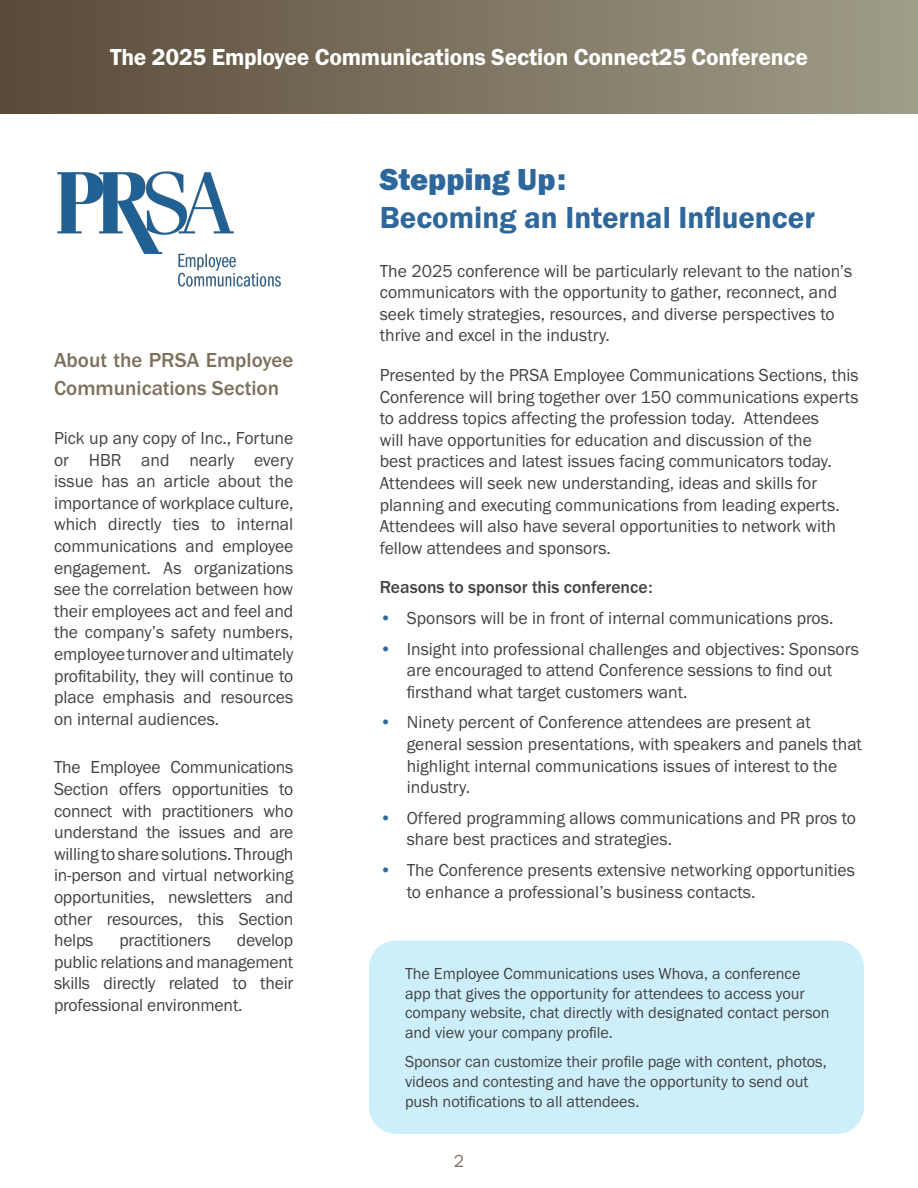
<style>
.page{position:relative;width:918px;height:1188px;background:#fff}
.page>*{position:absolute;margin:0;border:0;box-sizing:border-box;transform-origin:0 0}
.t1{font:31.5px/37.8px "Franklin Gothic URW Dem";color:#2e679b}
.t2{font:24px "Franklin Gothic URW Dem";letter-spacing:-.01em;color:#fff}
.t3{font:500 21px/28.5px "Franklin Gothic URW";color:#7d715e}
.t4{font:18px/21.6px "Franklin Gothic URW Boo";color:#434343}
.t5{font:500 18px "Franklin Gothic URW";color:#434343}
.t6{font:18px "Franklin Gothic URW Boo";color:#7d715e}
.t7{font:16.5px/19.8px "Franklin Gothic URW Boo";color:#434343}
.s1{font-family:"Franklin Gothic URW Hea"}
.s2{font-family:"Franklin Gothic URW";font-weight:500;color:#2e679b}
</style>
<div class="page">
<img style="left:57px;top:171px;width:224px;height:116px">
<div style="left:0;top:0;width:918px;height:113px;background:linear-gradient(to right,#5a4a38,#9f9d88)"></div>
<div style="left:369px;top:940px;width:495px;height:194px;background:#cdeffb;border-radius:27px"></div>
<h2 class="t2" style="left:110px;top:42px;width:699px">The 2025 Employee Communications Section Connect25 Conference</h2>
<h3 class="t3" style="left:54px;top:345px;width:241px">About the PRSA Employee<br>Communications Section</h3>
<p class="t4" style="left:54px;top:427px;width:241px;text-align:justify">Pick up any copy of Inc., Fortune or HBR and nearly every issue has an article about the importance of workplace culture, which directly ties to internal communications and employee engagement. As organizations see the correlation between how their employees act and feel and the company’s safety numbers, employee turnover and ultimately profitability, they will continue to place emphasis and resources on internal audiences.</p>
<p class="t4" style="left:54px;top:756px;width:241px;text-align:justify">The Employee Communications Section offers opportunities to connect with practitioners who understand the issues and are willing to share solutions. Through in-person and virtual networking opportunities, newsletters and other resources, this Section helps</p>
<p class="t4" style="left:54px;top:929px;width:241px;text-align:justify;text-indent:183px">develop public relations and management skills directly related to their professional environment.</p>
<p class="t4" style="left:119px;top:929px;width:93px">practitioners</p>
<h2 class="t1" style="left:380px;top:160px;width:437px"><span class="s1">Stepping Up:<br></span>Becoming an Internal Influencer</h2>
<p class="t4" style="left:380px;top:259px;width:474px">The 2025 conference will be particularly relevant to the nation’s communicators with the opportunity to gather, reconnect, and seek timely strategies, resources, and diverse perspectives to thrive and excel in the industry.</p>
<p class="t4" style="left:380px;top:364px;width:480px">Presented by the PRSA Employee Communications Sections, this Conference will bring together over 150 communications experts to address topics affecting the profession today. Attendees<br>will have opportunities for education and discussion of the<br>best practices and latest issues facing communicators today.<br>Attendees will seek new understanding, ideas and skills for planning and executing communications from leading experts.<br>Attendees will also have several opportunities to network with fellow attendees and sponsors.</p>
<p class="t5" style="left:380px;top:576px;width:274px">Reasons to sponsor this conference:</p>
<p class="t4" style="left:380px;top:607px;width:455px"><span class="s2">•</span> Sponsors will be in front of internal communications pros.</p>
<p class="t4" style="left:407px;top:637px;width:454px;text-indent:-27px"><span class="s2">•</span> Insight into professional challenges and objectives: Sponsors are encouraged to attend Conference sessions to find out firsthand what target customers want.</p>
<p class="t4" style="left:407px;top:711px;width:457px;text-indent:-27px"><span class="s2">•</span> Ninety percent of Conference attendees are present at general session presentations, with speakers and panels that highlight internal communications issues of interest to the industry.</p>
<p class="t4" style="left:407px;top:807px;width:451px;text-indent:-27px"><span class="s2">•</span> Offered programming allows communications and PR pros to share best practices and strategies.</p>
<p class="t4" style="left:407px;top:859px;width:450px;text-indent:-27px"><span class="s2">•</span> The Conference presents extensive networking opportunities to enhance a professional’s business contacts.</p>
<p class="t7" style="left:405px;top:963px;width:426px">The Employee Communications uses Whova, a conference app that gives the opportunity for attendees to access your company website, chat directly with designated contact person and view your company profile.</p>
<p class="t7" style="left:405px;top:1051px;width:423px">Sponsor can customize their profile page with content, photos, videos and contesting and have the opportunity to send out push notifications to all attendees.</p>
<p class="t6" style="left:454px;top:1150px;width:12px">2</p>
</div>
